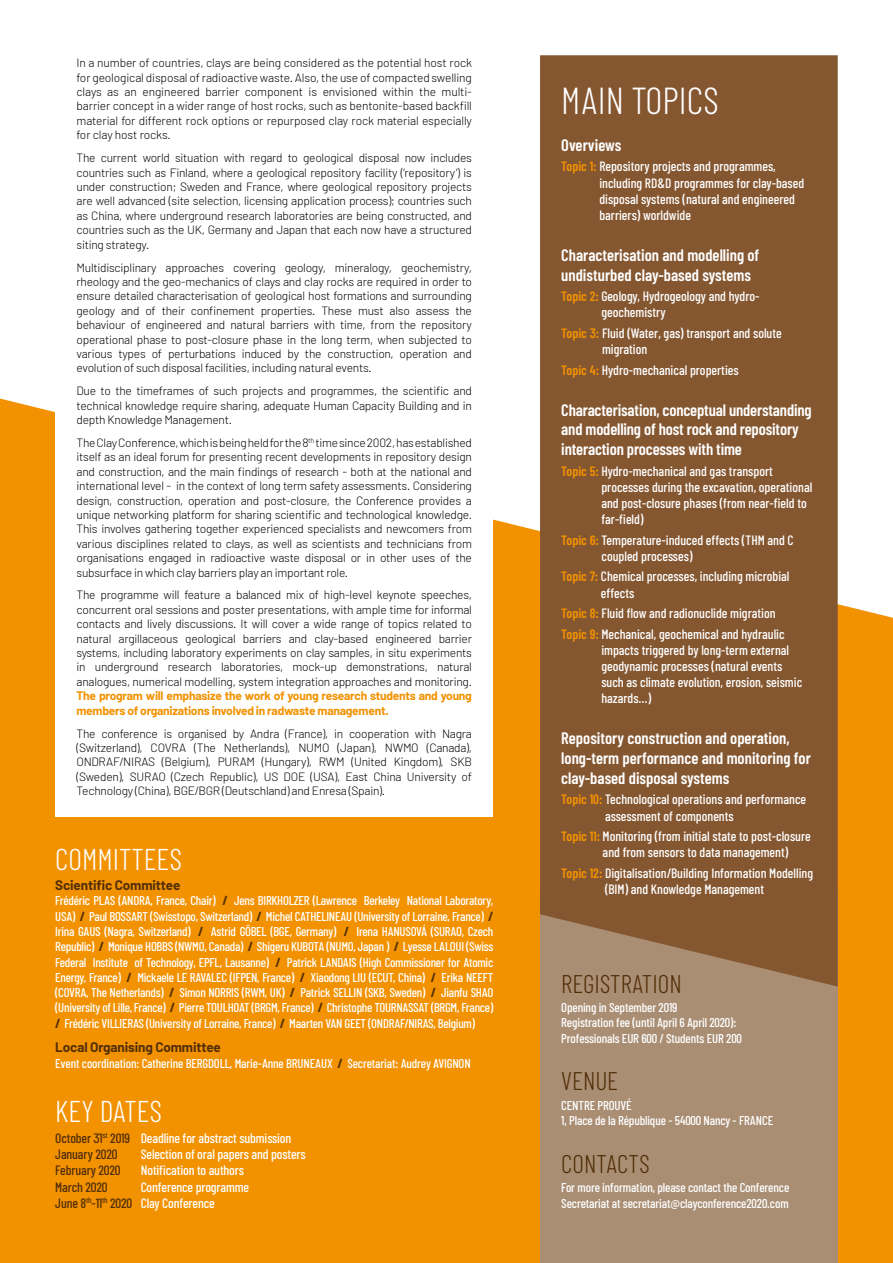
<style>
.page{position:relative;width:893px;height:1263px;background:#fff}
.page>*{position:absolute;margin:0;border:0;box-sizing:border-box;transform-origin:0 0}
.t1{font:300 37.5px "Barlow Condensed";color:#fff}
.t2{font:300 30px "Barlow Condensed";color:#fff}
.t3{font:300 25.5px "Barlow Condensed";color:#532f08}
.t4{font:600 16.5px/19.8px "Barlow Condensed";color:#fff}
.t5{font:500 13.5px/16.2px "Barlow Condensed";color:#fff}
.t6{font:700 13.5px "Barlow";letter-spacing:-.01em;color:#532f08}
.t7{font:500 13.5px "Barlow Condensed";letter-spacing:-.01em;color:#532f08}
.t8{font:500 12.75px/15.3px "Barlow Condensed";letter-spacing:-.01em;color:#fff}
.t9{font:300 12px/14.4px "Barlow";letter-spacing:-.02em;color:#000;text-align:justify}
.t10{font:700 12px/14.4px "Barlow";letter-spacing:-.02em;color:#f39200}
.s1{font-weight:700;color:#532f08}
.s2{color:#532f08}
.s3{font-weight:600;color:#f39200}
</style>
<div class="page">
<div style="left:0;top:399px;width:893px;height:864px;background:#f39200"></div>
<div style="left:55px;top:55px;width:438px;height:761px;background:#fff"></div>
<div style="left:540px;top:891px;width:298px;height:372px;background:#a98e74"></div>
<div style="left:540px;top:55px;width:298px;height:931px;background:#855731"></div>
<p class="t9" style="left:77px;top:55px;width:397px">In a number of countries, clays are being considered as the potential host rock for geological disposal of radioactive waste. Also, the use of compacted swelling clays as an engineered barrier component is envisioned within the multi&shy;barrier concept in a wider range of host rocks, such as bentonite-based backfill material for different rock options or repurposed clay rock material especially for clay host rocks.</p>
<p class="t9" style="left:77px;top:150px;width:397px">The current world situation with regard to geological disposal now includes countries such as Finland, where a geological repository facility (‘repository’) is under construction; Sweden and France, where geological repository projects are well advanced (site selection, licensing application process); countries such as China, where underground research laboratories are being constructed, and countries such as the UK, Germany and Japan that each now have a structured siting strategy.</p>
<p class="t9" style="left:77px;top:260px;width:397px">Multidisciplinary approaches covering geology, mineralogy, geochemistry, rheology and the geo-mechanics of clays and clay rocks are required in order to ensure detailed characterisation of geological host formations and surrounding geology and of their confinement properties. These must also assess the behaviour of engineered and natural barriers with time, from the repository operational phase to post-closure phase in the long term, when subjected to various types of perturbations induced by the construction, operation and evolution of such disposal facilities, including natural events.</p>
<p class="t9" style="left:77px;top:383px;width:397px">Due to the timeframes of such projects and programmes, the scientific and technical knowledge require sharing, adequate Human Capacity Building and in depth Knowledge Management.</p>
<p class="t9" style="left:77px;top:435px;width:397px">The Clay Conference, which is being held for the 8<sup>th</sup> time since 2002, has established itself as an ideal forum for presenting recent developments in repository design and construction, and the main findings of research - both at the national and international level - in the context of long term safety assessments. Considering design, construction, operation and post-closure, the Conference provides a unique networking platform for sharing scientific and technological knowledge.<br>This involves gathering together experienced specialists and newcomers from various disciplines related to clays, as well as scientists and technicians from organisations engaged in radioactive waste disposal or in other uses of the subsurface in which clay barriers play an important role.</p>
<p class="t9" style="left:77px;top:588px;width:397px">The programme will feature a balanced mix of high-level keynote speeches, concurrent oral sessions and poster presentations, with ample time for informal contacts and lively discussions. It will cover a wide range of topics related to natural argillaceous geological barriers and clay-based engineered barrier systems, including laboratory experiments on clay samples, in situ experiments in underground research laboratories, mock-up demonstrations, natural analogues, numerical modelling, system integration approaches and monitoring.</p>
<p class="t10" style="left:77px;top:689px;width:397px">The program will emphasize the work of young research students and young members of organizations involved in radwaste management.</p>
<p class="t9" style="left:77px;top:726px;width:397px">The conference is organised by Andra (France), in cooperation with Nagra (Switzerland), COVRA (The Netherlands), NUMO (Japan), NWMO (Canada), ONDRAF/NIRAS (Belgium), PURAM (Hungary), RWM (United Kingdom), SKB (Sweden), SURAO (Czech Republic), US DOE (USA), East China University of Technology (China), BGE/BGR (Deutschland) and Enresa (Spain).</p>
<h2 class="t2" style="left:55px;top:840px;width:128px">COMMITTEES</h2>
<p class="t6" style="left:55px;top:877px;width:127px">Scientific Committee</p>
<p class="t8" style="left:55px;top:893px;width:440px;text-align:justify">Frédéric PLAS (ANDRA, France, Chair) <span class="s1">/</span> Jens BIRKHOLZER (Lawrence Berkeley National Laboratory, USA) <span class="s1">/</span> Paul BOSSART (Swisstopo, Switzerland) <span class="s1">/</span> Michel CATHELINEAU (University of Lorraine, France) <span class="s1">/ </span>Irina GAUS (Nagra, Switzerland) <span class="s1">/</span> Astrid GÖBEL (BGE, Germany) <span class="s1">/</span> Irena HANUSOVÁ (SURAO, Czech Republic) <span class="s1">/</span> Monique HOBBS (NWMO, Canada) <span class="s1">/</span> Shigeru KUBOTA (NUMO, Japan ) <span class="s1">/</span> Lyesse LALOUI (Swiss Federal Institute of Technology, EPFL, Lausanne) <span class="s1">/</span> Patrick LANDAIS (High Commissioner for Atomic Energy, France) <span class="s1">/</span> Mickaele LE RAVALEC (IFPEN, France) <span class="s1">/</span> Xiaodong LIU (ECUT, China) <span class="s1">/</span> Erika NEEFT (COVRA, The Netherlands) <span class="s1">/</span> Simon NORRIS (RWM, UK) <span class="s1">/</span> Patrick SELLIN (SKB, Sweden) <span class="s1">/</span> Jianfu SHAO (University of Lille, France) <span class="s1">/</span> Pierre TOULHOAT (BRGM, France) <span class="s1">/</span> Christophe TOURNASSAT (BRGM, France) <span class="s1">/</span> Frédéric VILLIERAS (University of Lorraine, France) <span class="s1">/</span> Maarten VAN GEET (ONDRAF/NIRAS, Belgium)</p>
<p class="t6" style="left:55px;top:1039px;width:167px">Local Organising Committee</p>
<p class="t8" style="left:55px;top:1055px;width:417px">Event coordination: Catherine BERGDOLL, Marie-Anne BRUNEAUX <span class="s1">/</span> Secretariat: Audrey AVIGNON</p>
<h2 class="t2" style="left:55px;top:1093px;width:108px">KEY DATES</h2>
<p class="t5" style="left:55px;top:1129px;width:238px"><span class="s2">October 31</span><sup>st</sup> <span class="s2">2019</span> Deadline for abstract submission<br><span class="s2">January 2020</span></p>
<p class="t5" style="left:141px;top:1146px;width:167px">Selection of oral papers and posters</p>
<p class="t7" style="left:55px;top:1162px;width:67px">February 2020</p>
<p class="t5" style="left:141px;top:1162px;width:105px">Notification to authors</p>
<p class="t7" style="left:55px;top:1178px;width:54px">March 2020</p>
<p class="t5" style="left:55px;top:1178px;width:195px;text-indent:85px">Conference programme<br><span class="s2">June 8</span><sup>th</sup><span class="s2">-11</span><sup>th</sup> <span class="s2">2020</span> Clay Conference</p>
<h1 class="t1" style="left:561px;top:77px;width:159px">MAIN TOPICS</h1>
<h3 class="t4" style="left:561px;top:135px;width:62px">Overviews</h3>
<p class="t5" style="left:599px;top:158px;width:206px;text-indent:-38px"><span class="s3">Topic 1:</span> Repository projects and programmes, including RD&amp;D programmes for clay-based disposal systems (natural and engineered barriers) worldwide</p>
<h3 class="t4" style="left:561px;top:245px;width:200px">Characterisation and modelling of undisturbed clay-based systems</h3>
<p class="t5" style="left:601px;top:288px;width:160px;text-indent:-40px"><span class="s3">Topic 2:</span> Geology, Hydrogeology and hydro&shy;geochemistry</p>
<p class="t5" style="left:602px;top:325px;width:181px;text-indent:-41px"><span class="s3">Topic 3:</span> Fluid (Water, gas) transport and solute migration</p>
<p class="t5" style="left:561px;top:361px;width:179px"><span class="s3">Topic 4:</span> Hydro-mechanical properties</p>
<h3 class="t4" style="left:561px;top:399px;width:252px">Characterisation, conceptual understanding and modelling of host rock and repository interaction processes with time</h3>
<p class="t5" style="left:601px;top:462px;width:212px;text-indent:-40px"><span class="s3">Topic 5:</span> Hydro-mechanical and gas transport processes during the excavation, operational and post-closure phases (from near-field to far-field)</p>
<p class="t5" style="left:601px;top:531px;width:194px;text-indent:-40px"><span class="s3">Topic 6:</span> Temperature-induced effects (THM and C coupled processes)</p>
<p class="t5" style="left:601px;top:568px;width:190px;text-indent:-40px"><span class="s3">Topic 7:</span> Chemical processes, including microbial effects</p>
<p class="t5" style="left:561px;top:603px;width:225px;line-height:20.4px"><span class="s3">Topic 8:</span> Fluid flow and radionuclide migration<br><span class="s3">Topic 9:</span> Mechanical, geochemical and hydraulic</p>
<p class="t5" style="left:601px;top:641px;width:202px">impacts triggered by long-term external geodynamic processes (natural events such as climate evolution, erosion, seismic hazards…)</p>
<h3 class="t4" style="left:561px;top:728px;width:251px">Repository construction and operation, long-term performance and monitoring for clay-based disposal systems</h3>
<p class="t5" style="left:605px;top:791px;width:203px;text-indent:-44px"><span class="s3">Topic 10:</span> Technological operations and performance assessment of components</p>
<p class="t5" style="left:603px;top:828px;width:210px;text-indent:-41px"><span class="s3">Topic 11:</span> Monitoring (from initial state to post-closure and from sensors to data management)</p>
<p class="t5" style="left:561px;top:864px;width:253px;text-align:center"><span class="s3">Topic 12:</span> Digitalisation/Building Information Modelling (BIM) and Knowledge Management</p>
<h3 class="t3" style="left:561px;top:967px;width:122px">REGISTRATION</h3>
<p class="t8" style="left:561px;top:999px;width:182px">Opening in September 2019<br>Registration fee (until April 6 April 2020):<br>Professionals EUR 600 / Students EUR 200</p>
<h3 class="t3" style="left:561px;top:1065px;width:58px">VENUE</h3>
<p class="t8" style="left:561px;top:1097px;width:213px">CENTRE PROUVÉ<br>1, Place de la République - 54000 Nancy - FRANCE</p>
<h3 class="t3" style="left:561px;top:1148px;width:90px">CONTACTS</h3>
<p class="t8" style="left:561px;top:1180px;width:230px">For more information, please contact the Conference<br>Secretariat at secretariat@clayconference2020.com</p>
</div>
